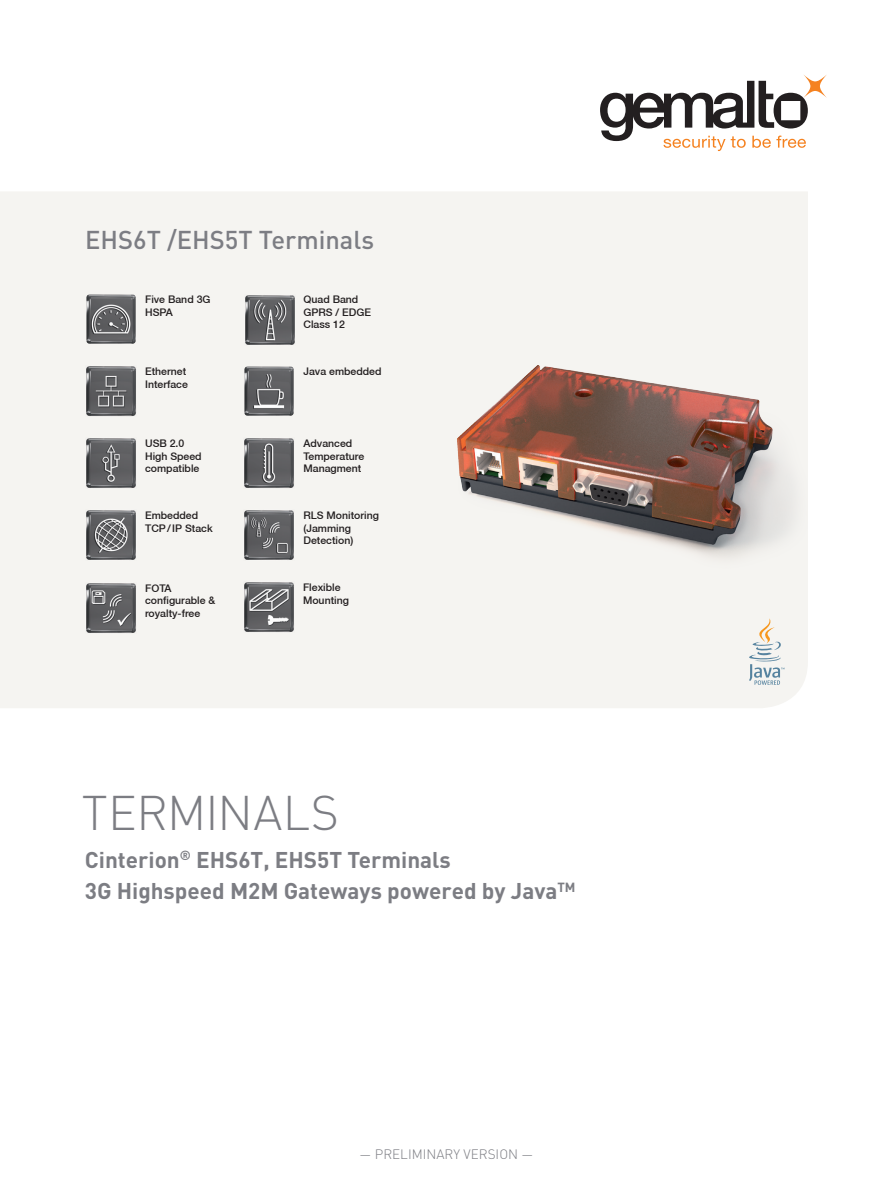
<style>
.page{position:relative;width:893px;height:1191px;background:#fff}
.page>*{position:absolute;margin:0;border:0;box-sizing:border-box;transform-origin:0 0}
.t1{font:300 48px "DIN Pro";color:#7c7d83}
.headline{font:500 25.5px "DIN Pro";color:#7c7d83}
.t2{font:700 22.5px/31.5px "DIN Pro";color:#7c7d83}
.Aufzählung_mit_TABS{font:300 13.5px "DIN Pro";color:#7c7d83}
.icon_text{font:500 10.5px/12.6px "Helvetica Neue CE";color:#231f20}
</style>
<div class="page">
<div style="left:0;top:192px;width:808px;height:516px;background:#f5f4f1"></div>
<div style="left:247px;top:294px;width:561px;height:293px;background:#f5f4f1"></div>
<img style="left:457px;top:365px;width:336px;height:193px">
<svg style="left:600px;top:75px;width:227px;height:76px"></svg>
<img style="left:85px;top:293px;width:51px;height:51px">
<img style="left:85px;top:365px;width:51px;height:51px">
<img style="left:85px;top:437px;width:51px;height:51px">
<img style="left:243px;top:365px;width:51px;height:51px">
<img style="left:85px;top:509px;width:51px;height:51px">
<img style="left:243px;top:437px;width:51px;height:51px">
<img style="left:243px;top:509px;width:51px;height:51px">
<img style="left:244px;top:295px;width:51px;height:51px">
<img style="left:85px;top:582px;width:51px;height:51px">
<img style="left:243px;top:581px;width:51px;height:51px">
<svg style="left:745px;top:618px;width:40px;height:67px"></svg>
<p class="headline" style="left:85px;top:223px;width:291px">EHS6T /EHS5T Terminals</p>
<p class="icon_text" style="left:145px;top:293px;width:67px">Five Band 3G<br>HSPA</p>
<p class="icon_text" style="left:303px;top:293px;width:56px">Quad Band</p>
<p class="icon_text" style="left:303px;top:306px;width:69px">GPRS / EDGE</p>
<p class="icon_text" style="left:303px;top:318px;width:43px">Class 12</p>
<p class="icon_text" style="left:145px;top:365px;width:43px">Ethernet</p>
<p class="icon_text" style="left:145px;top:378px;width:44px">Interface</p>
<p class="icon_text" style="left:303px;top:365px;width:79px">Java embedded</p>
<p class="icon_text" style="left:145px;top:437px;width:41px">USB 2.0</p>
<p class="icon_text" style="left:145px;top:450px;width:58px">High Speed compatible</p>
<p class="icon_text" style="left:303px;top:437px;width:50px">Advanced</p>
<p class="icon_text" style="left:303px;top:450px;width:62px">Temperature</p>
<p class="icon_text" style="left:303px;top:462px;width:59px">Managment</p>
<p class="icon_text" style="left:145px;top:509px;width:55px">Embedded</p>
<p class="icon_text" style="left:145px;top:522px;width:69px">TCP/IP Stack</p>
<p class="icon_text" style="left:303px;top:509px;width:77px">RLS Monitoring</p>
<p class="icon_text" style="left:303px;top:522px;width:49px">(Jamming</p>
<p class="icon_text" style="left:303px;top:534px;width:51px">Detection)</p>
<p class="icon_text" style="left:145px;top:581px;width:28px">FOTA</p>
<p class="icon_text" style="left:145px;top:594px;width:72px">configurable &amp;</p>
<p class="icon_text" style="left:145px;top:607px;width:57px">royalty-free</p>
<p class="icon_text" style="left:303px;top:581px;width:39px">Flexible</p>
<p class="icon_text" style="left:303px;top:594px;width:47px">Mounting</p>
<p class="t1" style="left:82px;top:780px;width:259px">TERMINALS</p>
<p class="t2" style="left:85px;top:843px;width:492px">Cinterion<sup>®</sup> EHS6T, EHS5T Terminals<br>3G Highspeed M2M Gateways powered by Java<sup>TM</sup></p>
<p class="Aufzählung_mit_TABS" style="left:360px;top:1144px;width:175px">— PRELIMINARY VERSION —</p>
</div>
